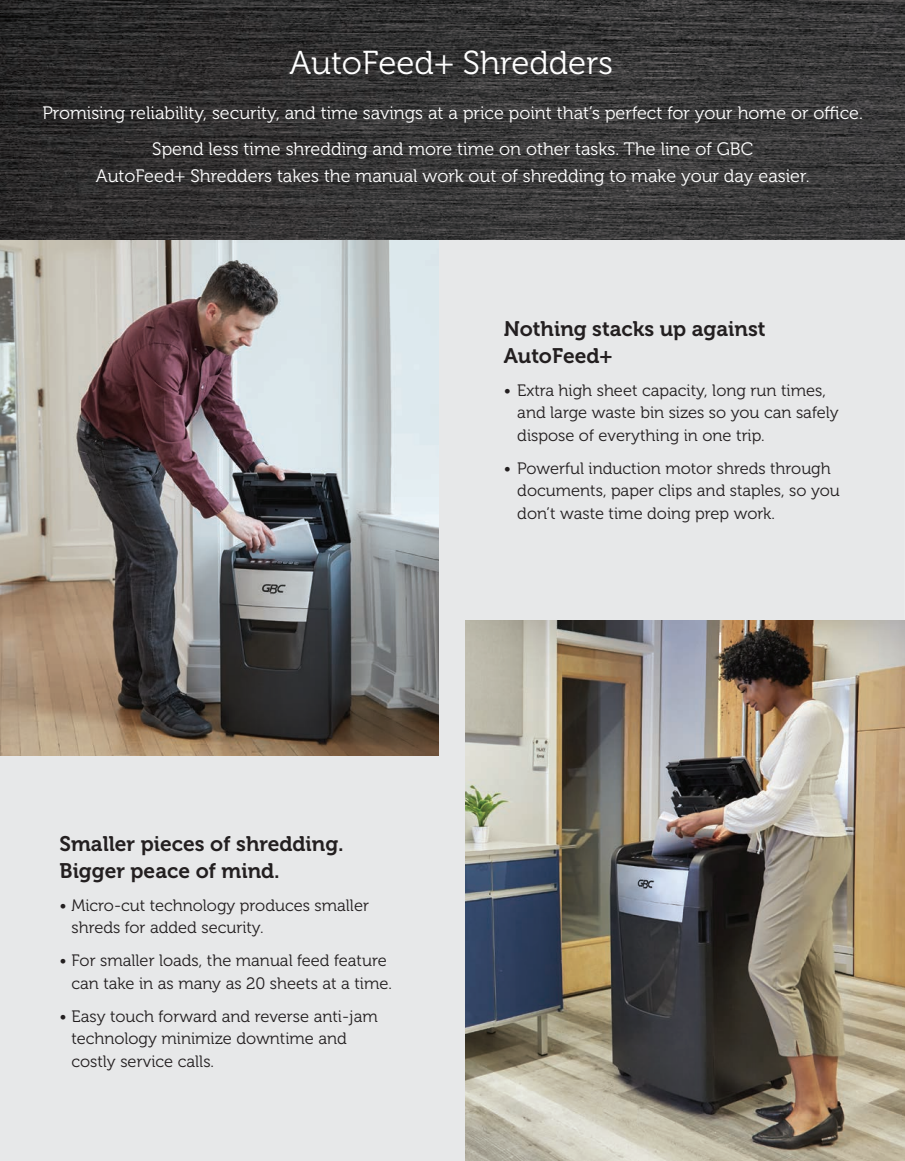
<style>
.page{position:relative;width:905px;height:1161px;background:#fff}
.page>*{position:absolute;margin:0;border:0;box-sizing:border-box;transform-origin:0 0}
.t1{font:33px "Museo 300";color:#fff}
.t2{font:21px/27px "Museo 700";color:#231f20}
.t3{font:18px/36px "Museo 300";color:#fff;text-align:center}
.t4{font:16.5px/22.5px "Museo 300";color:#231f20}
</style>
<div class="page">
<div style="left:0;top:239px;width:904px;height:922px;background:#e7e8e9"></div>
<img style="left:0;top:239px;width:438px;height:517px">
<img style="left:0;top:0;width:904px;height:239px">
<img style="left:465px;top:620px;width:439px;height:541px">
<h1 class="t1" style="left:289px;top:45px;width:325px">AutoFeed+ Shredders</h1>
<p class="t3" style="left:42px;top:95px;width:822px">Promising reliability, security, and time savings at a price point that’s perfect for your home or office.<br>Spend less time shredding and more time on other tasks. The line of GBC</p>
<p class="t3" style="left:96px;top:158px;width:715px">AutoFeed+ Shredders takes the manual work out of shredding to make your day easier.</p>
<p class="t2" style="left:504px;top:315px;width:263px">Nothing stacks up against<br>AutoFeed+</p>
<p class="t4" style="left:517px;top:379px;width:323px;text-indent:-13px">• Extra high sheet capacity, long run times, and large waste bin sizes so you can safely dispose of everything in one trip.</p>
<p class="t4" style="left:517px;top:457px;width:324px;text-indent:-13px">• Powerful induction motor shreds through documents, paper clips and staples, so you don’t waste time doing prep work.</p>
<p class="t2" style="left:59px;top:830px;width:286px">Smaller pieces of shredding.<br>Bigger peace of mind.</p>
<p class="t4" style="left:71px;top:894px;width:299px;text-indent:-12px">• Micro-cut technology produces smaller shreds for added security.</p>
<p class="t4" style="left:71px;top:950px;width:322px;text-indent:-12px">• For smaller loads, the manual feed feature can take in as many as 20 sheets at a time.</p>
<p class="t4" style="left:71px;top:1005px;width:308px;text-indent:-12px">• Easy touch forward and reverse anti-jam technology minimize downtime and costly service calls.</p>
</div>
